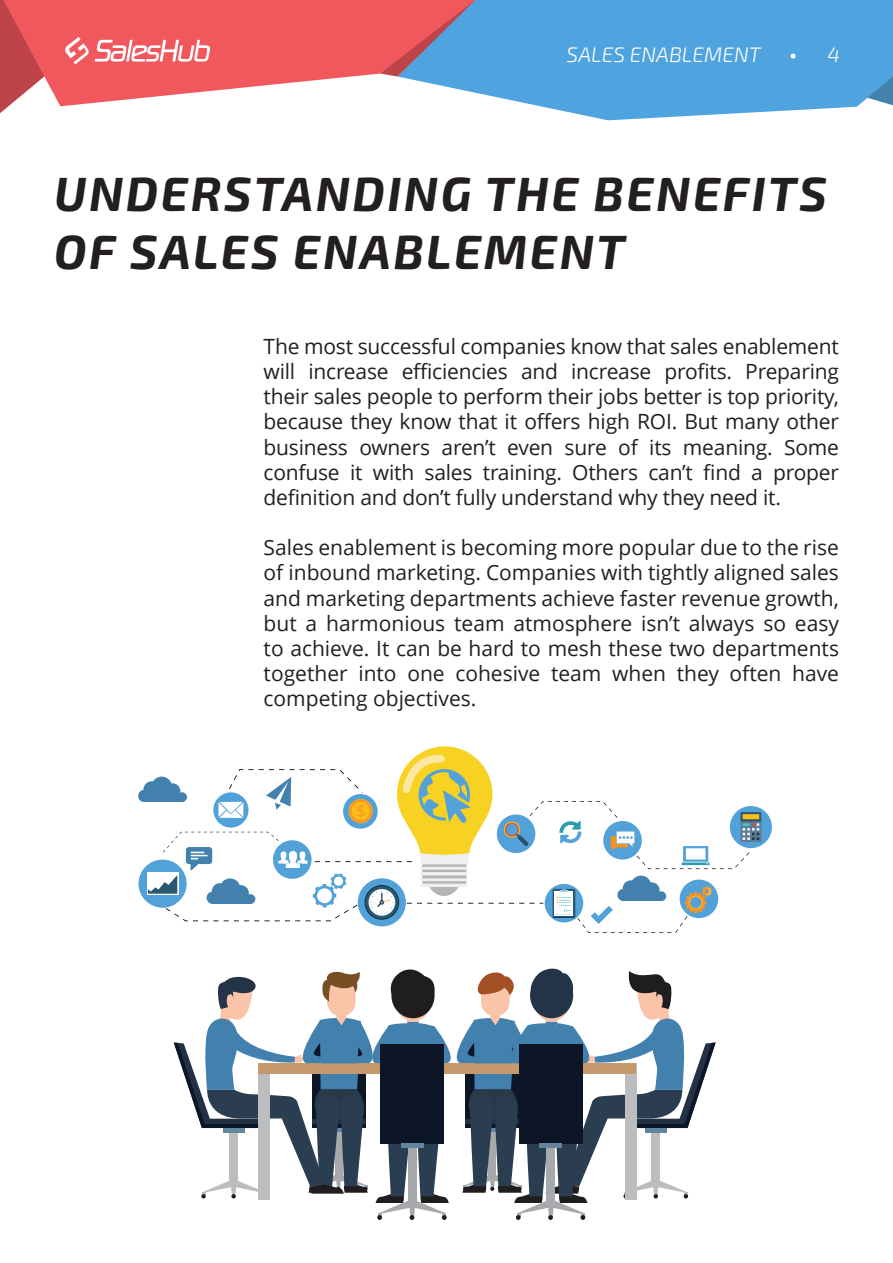
<style>
.page{position:relative;width:893px;height:1263px;background:#fff}
.page>*{position:absolute;margin:0;border:0;box-sizing:border-box;transform-origin:0 0}
.t1{font:italic 700 48px/57.6px "Exo 2.0";letter-spacing:.05em;color:#231f20}
.t2{font:21px/25.2px "Open Sans";letter-spacing:-.01em;color:#231f20;text-align:justify}
.t3{font:italic 300 21px "Exo 2.0";color:#fff}
</style>
<div class="page">
<svg style="left:489px;top:0;width:404px;height:120px;background:#5ca9e0"></svg>
<svg style="left:0;top:0;width:489px;height:106px;fill:#f1585d"></svg>
<svg style="left:791px;top:54px;width:5px;height:5px"></svg>
<svg style="left:65px;top:37px;width:24px;height:27px"></svg>
<svg style="left:95px;top:40px;width:115px;height:22px"></svg>
<div style="left:139px;top:859px;width:48px;height:49px;background:#52a1d8;border-radius:50%"></div>
<svg style="left:147px;top:872px;width:1px;height:23px"></svg>
<div style="left:138px;top:790px;width:13px;height:12px;background:#4281ae;border-radius:50%"></div>
<svg style="left:143px;top:781px;width:16px;height:16px"></svg>
<div style="left:143px;top:794px;width:39px;height:8px;background:#4281ae"></div>
<svg style="left:730px;top:806px;width:42px;height:42px"></svg>
<svg style="left:174px;top:968px;width:542px;height:252px"></svg>
<svg style="left:148px;top:746px;width:613px;height:187px"></svg>
<p class="t3" style="left:567px;top:43px;width:196px">SALES ENABLEMENT</p>
<p class="t3" style="left:827px;top:43px;width:14px">4</p>
<h1 class="t1" style="left:54px;top:167px;width:774px">UNDERSTANDING THE BENEFITS<br>OF SALES ENABLEMENT</h1>
<p class="t2" style="left:264px;top:333px;width:577px">The most successful companies know that sales enablement will increase efficiencies and increase profits. Preparing their sales people to perform their jobs better is top priority, because they know that it offers high ROI. But many other business owners aren’t even sure of its meaning. Some confuse it with sales training. Others can’t find a proper definition and don’t fully understand why they need it.</p>
<p class="t2" style="left:264px;top:534px;width:577px">Sales enablement is becoming more popular due to the rise of inbound marketing. Companies with tightly aligned sales and marketing departments achieve faster revenue growth, but a harmonious team atmosphere isn’t always so easy to achieve. It can be hard to mesh these two departments together into one cohesive team when they often have competing objectives.</p>
</div>
